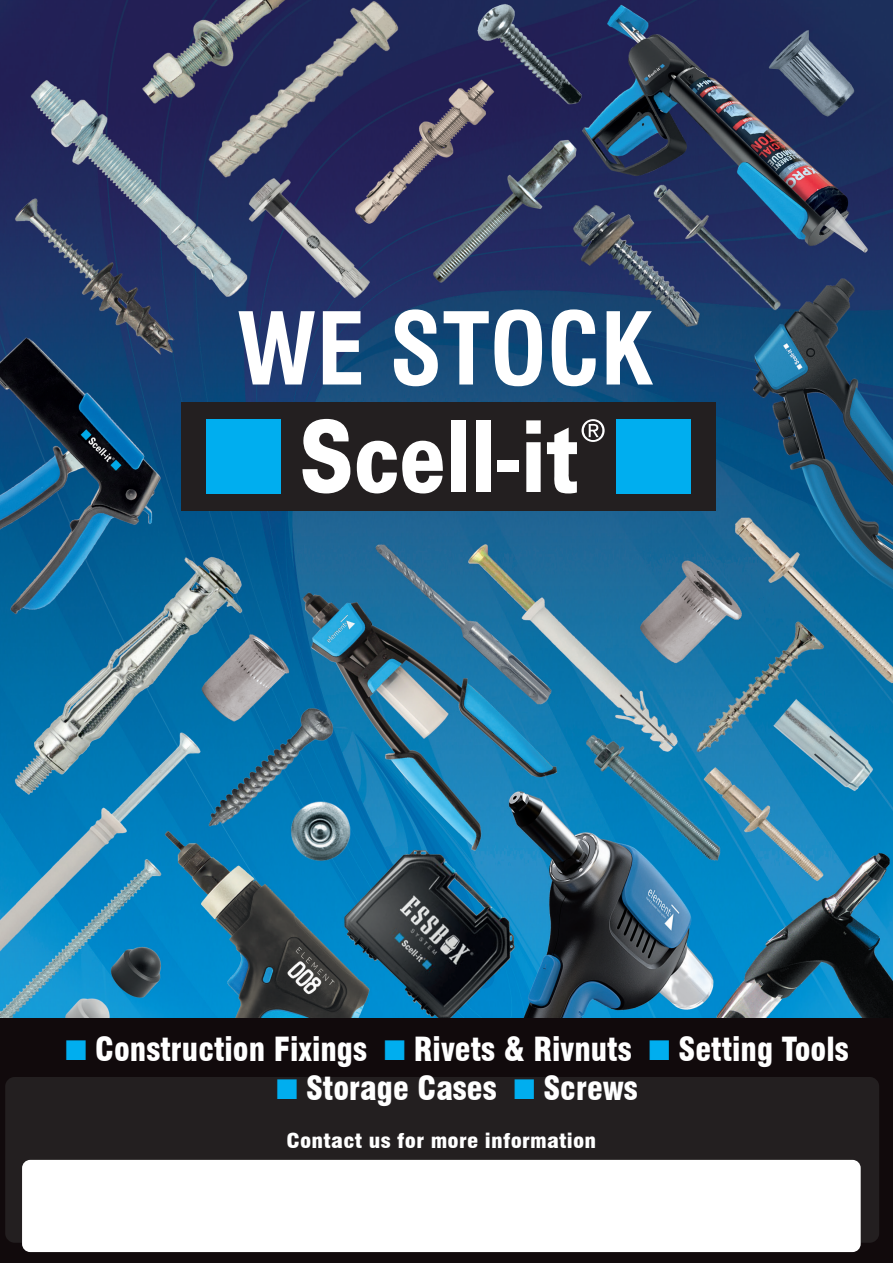
<style>
.page{position:relative;width:893px;height:1263px;background:#fff}
.page>*{position:absolute;margin:0;border:0;box-sizing:border-box;transform-origin:0 0}
.t1{font:700 condensed 97.5px "Swiss 721 BT";color:#fff}
.t2{font:900 condensed 32.4px "Swiss 721 BT";color:#fff}
.t3{font:900 condensed 20.1px "Swiss 721 BT";letter-spacing:.01em;color:#fff;scale:1.13 1}
.s1{color:#00aeef}
</style>
<div class="page">
<img style="left:0;top:0;width:893px;height:1018px">
<div style="left:0;top:1018px;width:893px;height:245px;background:#110a0c"></div>
<div style="left:181px;top:402px;width:534px;height:109px;background:#231f20"></div>
<div style="left:206px;top:419px;width:74px;height:74px;background:#00aeef"></div>
<div style="left:616px;top:419px;width:75px;height:74px;background:#00aeef"></div>
<svg style="left:357px;top:440px;width:86px;height:53px"></svg>
<div style="left:498px;top:460px;width:21px;height:11px;background:#fff"></div>
<svg style="left:302px;top:419px;width:48px;height:74px"></svg>
<div style="left:451px;top:420px;width:14px;height:72px;background:#fff"></div>
<div style="left:476px;top:420px;width:14px;height:72px;background:#fff"></div>
<svg style="left:526px;top:420px;width:15px;height:72px"></svg>
<svg style="left:547px;top:419px;width:58px;height:74px"></svg>
<div style="left:5px;top:1077px;width:874px;height:166px;background:#231f20;border-radius:9px"></div>
<div style="left:22px;top:1160px;width:839px;height:92px;background:#fff;border-radius:8px"></div>
<h1 class="t1" style="left:237px;top:291px;width:418px">WE STOCK</h1>
<p class="t2" style="left:65px;top:1030px;width:785px"><span class="s1">■</span> Construction Fixings <span class="s1">■</span> Rivets &amp; Rivnuts <span class="s1">■</span> Setting Tools</p>
<p class="t2" style="left:276px;top:1069px;width:363px"><span class="s1">■</span> Storage Cases <span class="s1">■</span> Screws</p>
<p class="t3" style="left:286px;top:1129px;width:276px">Contact us for more information</p>
</div>
